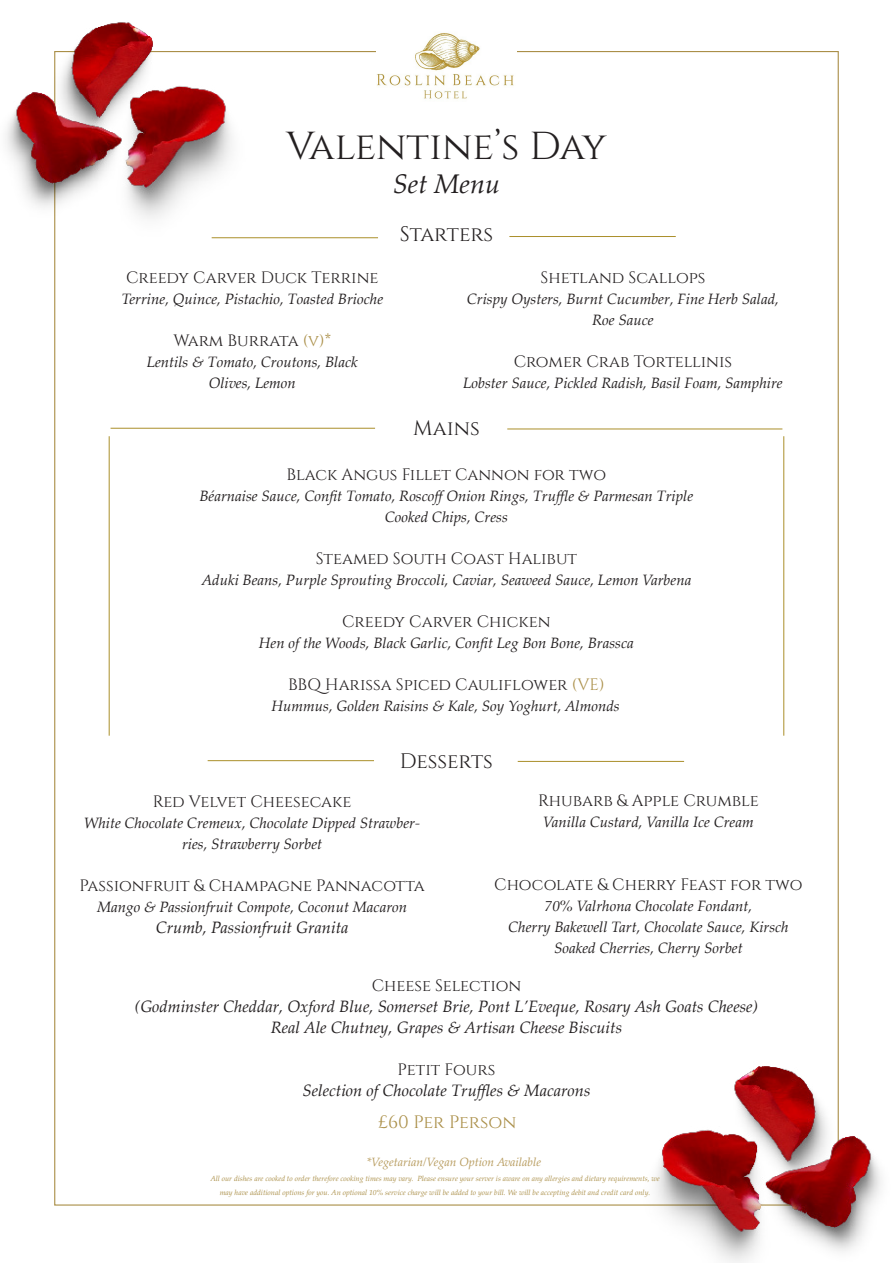
<style>
.page{position:relative;width:893px;height:1263px;background:#fff}
.page>*{position:absolute;margin:0;border:0;box-sizing:border-box;transform-origin:0 0}
.t1{font:39px "Cinzel";color:#231f20}
.t2{font:italic 27px "Palatino Linotype";color:#231f20}
.t3{font:21px "Cinzel";color:#231f20}
.t4{font:18px "Cinzel";letter-spacing:-.005em;color:#aa8f48}
.t5{font:16.5px "Cinzel";color:#231f20}
.t6{font:italic 16.5px/21px "Palatino Linotype";color:#231f20;text-align:center}
.t7{font:italic 15px/21px "Palatino Linotype";color:#231f20;text-align:center}
.t8{font:italic 12px "Palatino Linotype";color:#b79b5d}
.t9{font:italic 7.5px/13.5px "Palatino Linotype";color:#aa8f48;text-align:center}
.s1{color:#aa8f48}
.s2{font-family:"Cinzel";font-style:normal}
</style>
<div class="page">
<img style="left:377px;top:33px;width:137px;height:66px">
<img style="left:5px;top:22px;width:293px;height:233px">
<hr style="left:212px;top:237px;width:166px;height:1px;background:#aa8f2a">
<hr style="left:509px;top:236px;width:167px;height:1px;background:#aa8f2a">
<hr style="left:111px;top:428px;width:264px;height:1px;background:#aa8f2a">
<hr style="left:507px;top:429px;width:275px;height:1px;background:#aa8f2a">
<hr style="left:208px;top:760px;width:166px;height:1px;background:#aa8f2a">
<hr style="left:518px;top:761px;width:166px;height:1px;background:#aa8f2a">
<hr style="left:109px;top:436px;width:1px;height:300px;background:#aa8f2a">
<hr style="left:783px;top:436px;width:1px;height:300px;background:#aa8f2a">
<img style="left:585px;top:1038px;width:296px;height:225px">
<p class="t1" style="left:286px;top:123px;width:322px">Valentine’s Day</p>
<p class="t2" style="left:393px;top:165px;width:109px">Set Menu</p>
<p class="t5" style="left:126px;top:267px;width:254px">Creedy Carver Duck Terrine</p>
<p class="t7" style="left:121px;top:287px;width:263px">Terrine, Quince, Pistachio, Toasted Brioche</p>
<p class="t5" style="left:173px;top:330px;width:159px">Warm Burrata <span class="s1">(v)*</span></p>
<p class="t7" style="left:147px;top:350px;width:213px">Lentils &amp; Tomato, Croutons, Black<br>Olives, Lemon</p>
<p class="t3" style="left:400px;top:222px;width:95px">Starters</p>
<p class="t5" style="left:540px;top:267px;width:166px">Shetland Scallops</p>
<p class="t7" style="left:467px;top:287px;width:314px">Crispy Oysters, Burnt Cucumber, Fine Herb Salad,<br>Roe Sauce</p>
<p class="t5" style="left:514px;top:351px;width:220px">Cromer Crab Tortellinis</p>
<p class="t7" style="left:463px;top:371px;width:321px">Lobster Sauce, Pickled Radish, Basil Foam, Samphire</p>
<p class="t3" style="left:413px;top:416px;width:68px">Mains</p>
<p class="t5" style="left:287px;top:465px;width:321px">Black Angus Fillet Cannon for two</p>
<p class="t7" style="left:199px;top:485px;width:495px">Béarnaise Sauce, Confit Tomato, Roscoff Onion Rings, Truffle &amp; Parmesan Triple<br>Cooked Chips, Cress</p>
<p class="t5" style="left:316px;top:549px;width:263px">Steamed South Coast Halibut</p>
<p class="t7" style="left:201px;top:569px;width:491px">Aduki Beans, Purple Sprouting Broccoli, Caviar, Seaweed Sauce, Lemon Varbena</p>
<p class="t5" style="left:342px;top:612px;width:210px">Creedy Carver Chicken</p>
<p class="t7" style="left:259px;top:632px;width:376px">Hen of the Woods, Black Garlic, Confit Leg Bon Bone, Brassca</p>
<p class="t5" style="left:288px;top:675px;width:318px">BBQ Harissa Spiced Cauliflower <span class="s1">(VE)</span></p>
<p class="t7" style="left:271px;top:695px;width:350px">Hummus, Golden Raisins &amp; Kale, Soy Yoghurt, Almonds</p>
<p class="t3" style="left:400px;top:748px;width:95px">Desserts</p>
<p class="t5" style="left:153px;top:791px;width:200px">Red Velvet Cheesecake</p>
<p class="t7" style="left:84px;top:811px;width:337px">White Chocolate Cremeux, Chocolate Dipped Strawber&shy;ries, Strawberry Sorbet</p>
<p class="t5" style="left:80px;top:875px;width:347px">Passionfruit &amp; Champagne Pannacotta</p>
<p class="t7" style="left:97px;top:895px;width:312px">Mango &amp; Passionfruit Compote, Coconut Macaron</p>
<p class="t6" style="left:156px;top:916px;width:194px">Crumb, Passionfruit Granita</p>
<p class="t5" style="left:538px;top:791px;width:222px">Rhubarb &amp; Apple Crumble</p>
<p class="t7" style="left:543px;top:811px;width:212px">Vanilla Custard, Vanilla Ice Cream</p>
<p class="t5" style="left:494px;top:875px;width:310px">Chocolate &amp; Cherry Feast for two</p>
<p class="t7" style="left:508px;top:895px;width:282px">70% Valrhona Chocolate Fondant,<br>Cherry Bakewell Tart, Chocolate Sauce, Kirsch<br>Soaked Cherries, Cherry Sorbet</p>
<p class="t5" style="left:372px;top:975px;width:151px">Cheese Selection</p>
<p class="t6" style="left:135px;top:995px;width:625px">(Godminster Cheddar, Oxford Blue, Somerset Brie, Pont L’Eveque, Rosary Ash Goats Cheese)<br>Real Ale Chutney, Grapes &amp; Artisan Cheese Biscuits</p>
<p class="t6" style="left:303px;top:1058px;width:289px"><span class="s2">Petit Fours<br></span>Selection of Chocolate Truffles &amp; Macarons</p>
<p class="t4" style="left:378px;top:1111px;width:140px">£60 Per Person</p>
<p class="t8" style="left:367px;top:1153px;width:176px">*Vegetarian/Vegan Option Available</p>
<p class="t9" style="left:210px;top:1172px;width:451px">All our dishes are cooked to order therefore cooking times may vary. Please ensure your server is aware on any allergies and dietary requirements, we may have additional options for you. An optional 10% service charge will be added to your bill. We will be accepting debit and credit card only.</p>
</div>
